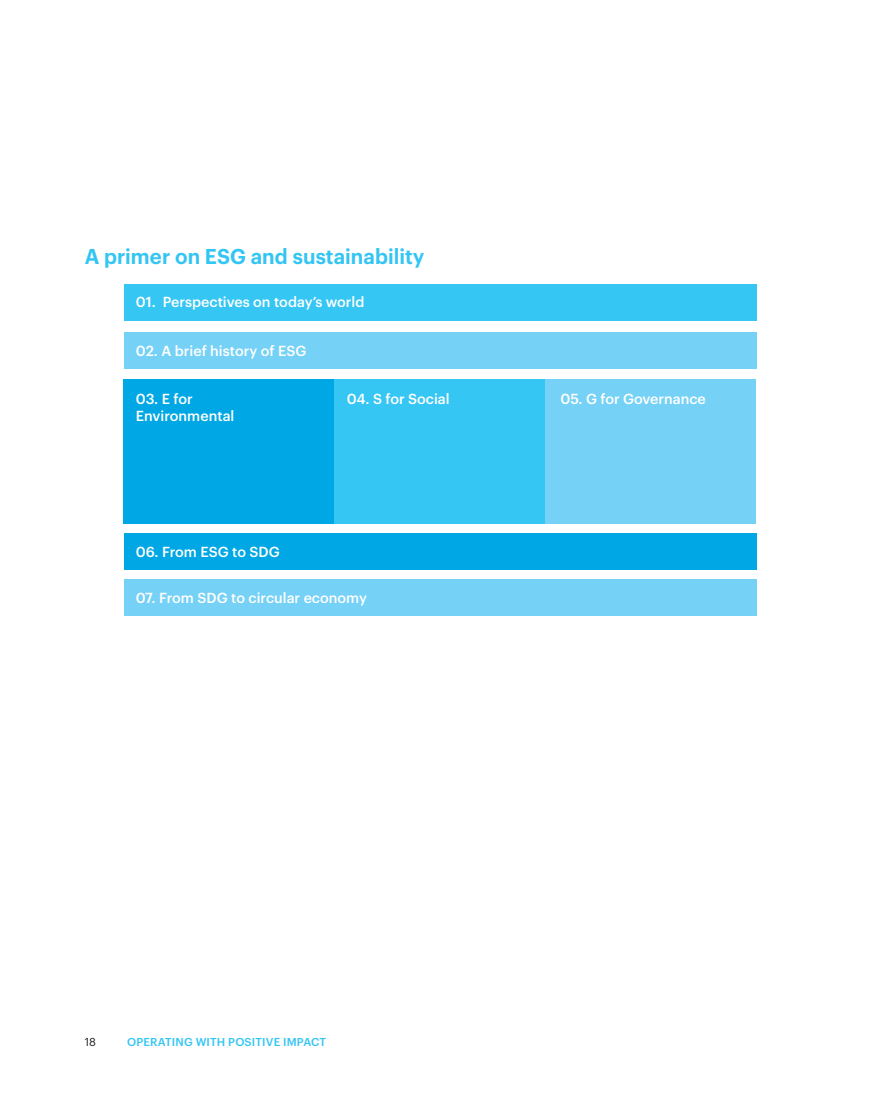
<style>
.page{position:relative;width:873px;height:1107px;background:#fff}
.page>*{position:absolute;margin:0;border:0;box-sizing:border-box;transform-origin:0 0}
.t1{font:600 21px "Graphik";color:#33c5f3}
.t2{font:500 14.25px/16.5px "Graphik";color:#fff}
.t3{font:600 14.25px "Graphik";color:#fff}
.t4{font:500 11.25px "Graphik";letter-spacing:.015em;color:#33c5f3}
.t5{font:11.25px "Graphik";color:#231f20}
</style>
<div class="page">
<div style="left:123px;top:379px;width:211px;height:144px;background:#00a7e5"></div>
<div style="left:334px;top:379px;width:211px;height:144px;background:#35c6f4"></div>
<div style="left:545px;top:379px;width:211px;height:144px;background:#75d1f6"></div>
<div style="left:124px;top:533px;width:632px;height:37px;background:#00a7e5"></div>
<div style="left:124px;top:579px;width:632px;height:36px;background:#75d1f6"></div>
<div style="left:124px;top:284px;width:632px;height:36px;background:#35c6f4"></div>
<div style="left:124px;top:332px;width:632px;height:37px;background:#75d1f6"></div>
<h1 class="t1" style="left:85px;top:240px;width:341px">A primer on ESG and sustainability</h1>
<p class="t2" style="left:136px;top:293px;width:230px">01. Perspectives on today’s world</p>
<p class="t2" style="left:136px;top:341px;width:172px">02. A brief history of ESG</p>
<p class="t2" style="left:136px;top:389px;width:100px">03. E for<br>Environmental</p>
<p class="t2" style="left:347px;top:389px;width:104px">04. S for Social</p>
<p class="t2" style="left:560px;top:389px;width:147px">05. G for Governance</p>
<p class="t2" style="left:136px;top:542px;width:146px">06. From ESG to SDG</p>
<p class="t2" style="left:136px;top:588px;width:233px">07. From SDG to circular economy</p>
<p class="t3" style="left:131px;top:551px;width:44px">Vision</p>
<p class="t5" style="left:85px;top:1033px;width:13px">18</p>
<p class="t4" style="left:127px;top:1033px;width:200px">OPERATING WITH POSITIVE IMPACT</p>
</div>
